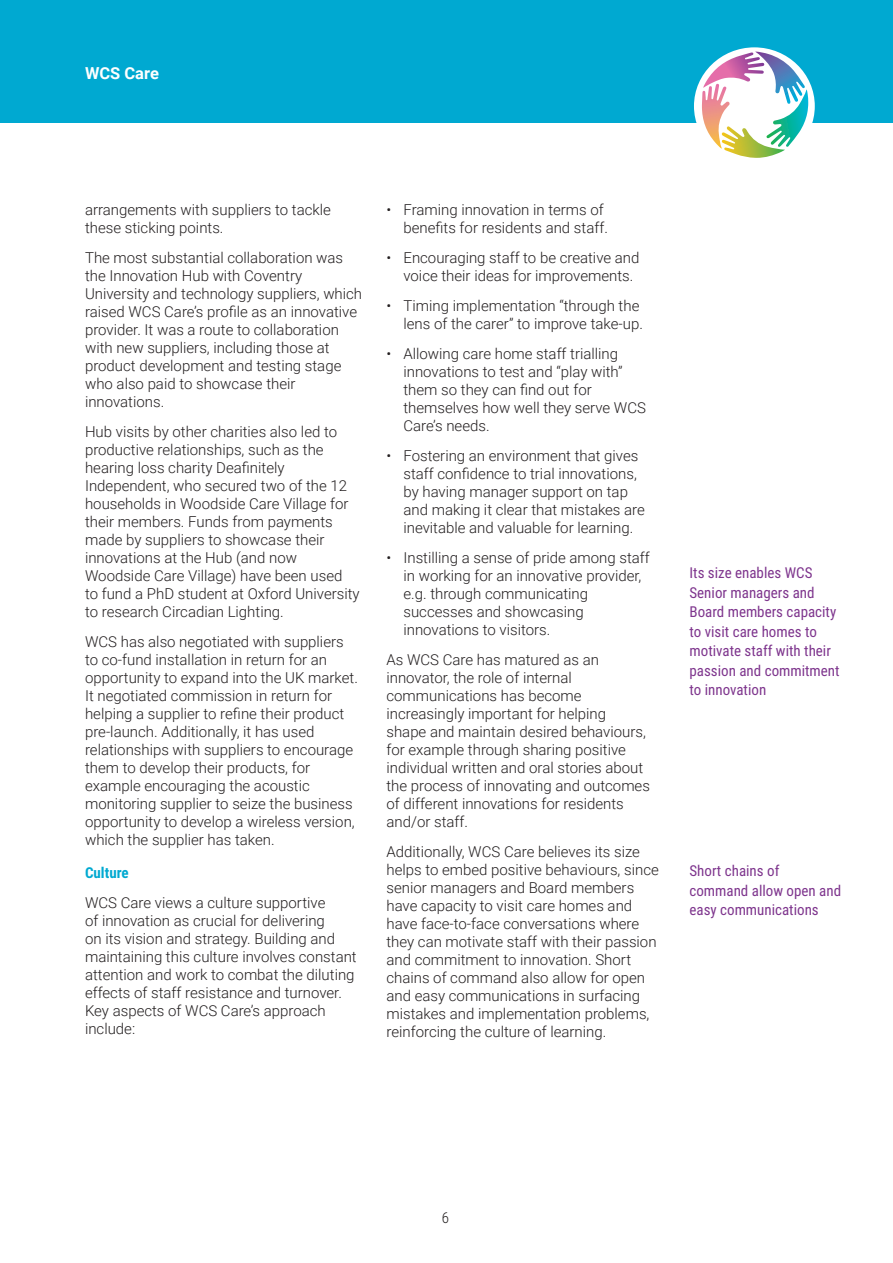
<style>
.page{position:relative;width:893px;height:1263px;background:#fff}
.page>*{position:absolute;margin:0;border:0;box-sizing:border-box;transform-origin:0 0}
.t1{font:700 16.5px "Roboto";color:#fff}
.t2{font:300 15px/18px "Roboto";color:#231f20}
.t3{font:15px/19.5px "Roboto Condensed";color:#7e358d}
.t4{font:700 15px "Roboto Condensed";color:#00a9d1}
.t5{font:300 15px "Roboto Condensed";color:#231f20}
</style>
<div class="page">
<div style="left:0;top:0;width:893px;height:123px;background:#00a9d1"></div>
<div style="left:694px;top:47px;width:121px;height:118px;background:#fff;border-radius:50%"></div>
<img style="left:702px;top:52px;width:106px;height:106px">
<p class="t1" style="left:85px;top:67px;width:75px">WCS Care</p>
<p class="t2" style="left:85px;top:203px;width:247px">arrangements with suppliers to tackle these sticking points.</p>
<p class="t2" style="left:85px;top:251px;width:279px">The most substantial collaboration was the Innovation Hub with Coventry University and technology suppliers, which raised WCS Care’s profile as an innovative provider. It was a route to collaboration with new suppliers, including those at product development and testing stage who also paid to showcase their innovations.</p>
<p class="t2" style="left:85px;top:425px;width:276px">Hub visits by other charities also led to productive relationships, such as the hearing loss charity Deafinitely Independent, who secured two of the 12 households in Woodside Care Village for their members. Funds from payments made by suppliers to showcase their innovations at the Hub (and now Woodside Care Village) have been used<br>to fund a PhD student at Oxford University to research Circadian Lighting.</p>
<p class="t2" style="left:85px;top:635px;width:274px">WCS has also negotiated with suppliers to co-fund installation in return for an opportunity to expand into the UK market.<br>It negotiated commission in return for helping a supplier to refine their product pre-launch. Additionally, it has used relationships with suppliers to encourage them to develop their products, for example encouraging the acoustic monitoring supplier to seize the business opportunity to develop a wireless version, which the supplier has taken.</p>
<p class="t4" style="left:85px;top:866px;width:45px">Culture</p>
<p class="t2" style="left:85px;top:895px;width:273px">WCS Care views a culture supportive<br>of innovation as crucial for delivering<br>on its vision and strategy. Building and maintaining this culture involves constant attention and work to combat the diluting effects of staff resistance and turnover.<br>Key aspects of WCS Care’s approach include:</p>
<p class="t2" style="left:386px;top:203px;width:223px;text-align:right">• Framing innovation in terms of benefits for residents and staff.</p>
<p class="t2" style="left:403px;top:251px;width:237px;text-indent:-17px">• Encouraging staff to be creative and voice their ideas for improvements.</p>
<p class="t2" style="left:386px;top:299px;width:258px;text-align:right">• Timing implementation “through the lens of the carer” to improve take-up.</p>
<p class="t2" style="left:403px;top:347px;width:244px;text-indent:-17px">• Allowing care home staff trialling innovations to test and “play with” them so they can find out for themselves how well they serve WCS<br>Care’s needs.</p>
<p class="t2" style="left:403px;top:449px;width:243px;text-indent:-17px">• Fostering an environment that gives staff confidence to trial innovations, by having manager support on tap and making it clear that mistakes are inevitable and valuable for learning.</p>
<p class="t2" style="left:403px;top:551px;width:248px;text-indent:-17px">• Instilling a sense of pride among staff in working for an innovative provider, e.g. through communicating successes and showcasing innovations to visitors.</p>
<p class="t2" style="left:386px;top:653px;width:265px">As WCS Care has matured as an innovator, the role of internal communications has become increasingly important for helping<br>shape and maintain desired behaviours, for example through sharing positive individual written and oral stories about the process of innovating and outcomes of different innovations for residents and/or staff.</p>
<p class="t2" style="left:386px;top:845px;width:274px">Additionally, WCS Care believes its size helps to embed positive behaviours, since senior managers and Board members have capacity to visit care homes and have face-to-face conversations where they can motivate staff with their passion and commitment to innovation. Short chains of command also allow for open and easy communications in surfacing mistakes and implementation problems, reinforcing the culture of learning.</p>
<p class="t3" style="left:689px;top:565px;width:152px">Its size enables WCS<br>Senior managers and<br>Board members capacity to visit care homes to motivate staff with their passion and commitment to innovation</p>
<p class="t3" style="left:689px;top:863px;width:153px">Short chains of command allow open and easy communications</p>
<p class="t5" style="left:442px;top:1212px;width:9px">6</p>
</div>
